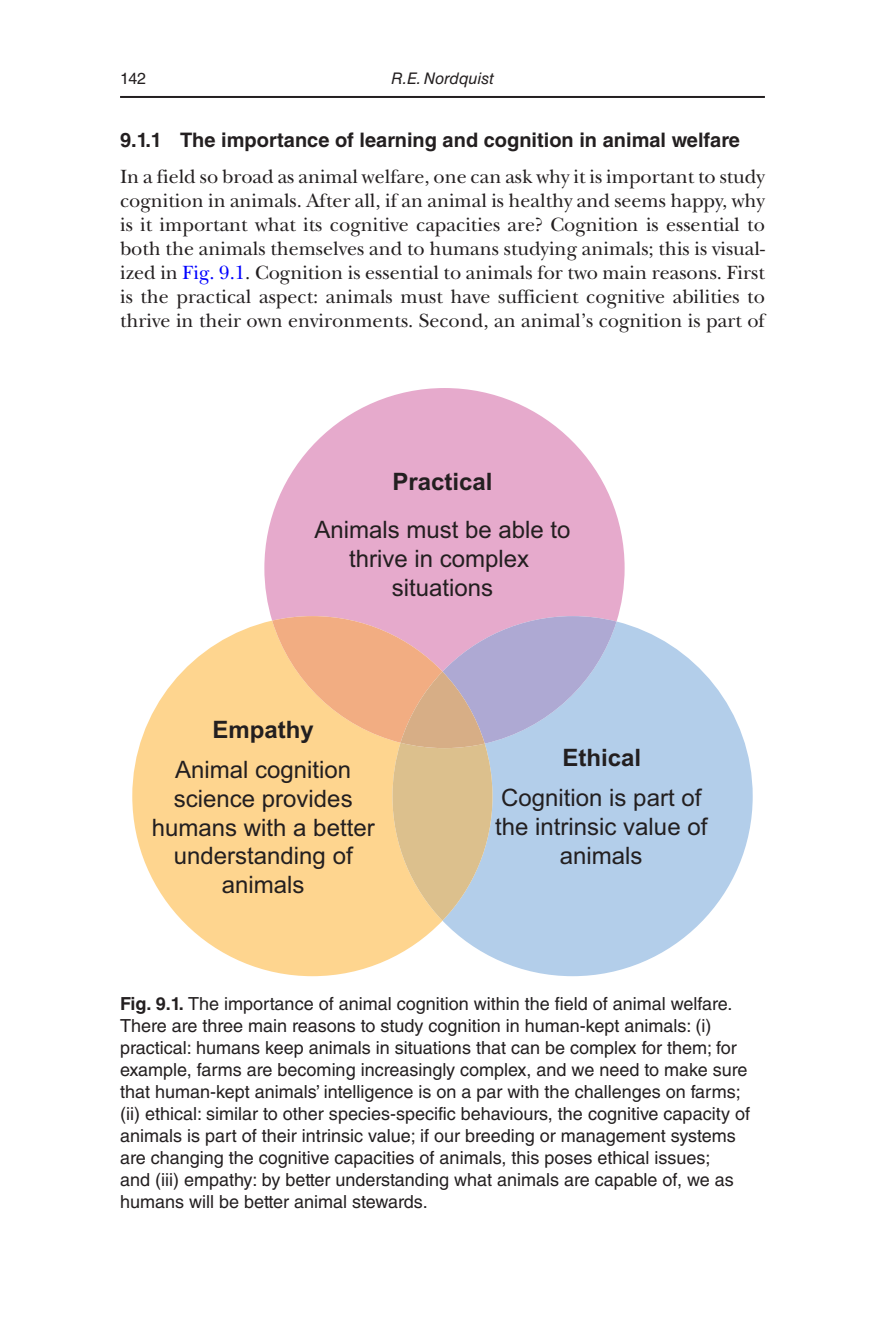
<style>
.page{position:relative;width:885px;height:1327px;background:#fff}
.page>*{position:absolute;margin:0;border:0;box-sizing:border-box;transform-origin:0 0}
.t1{font:24px/28.8px "Arial";color:#231f20;text-align:center}
.t2{font:700 24px "Arial";color:#231f20}
.TXT{font:20px/24px "New Baskerville";color:#231f20;text-align:justify}
.jrnlHead2{font:700 20px "Helvetica LT Std";color:#231f20}
.jrnlFigCaption{font:18px/22px "Helvetica LT Std";color:#231f20}
.t3{font:italic 16px "Helvetica LT Std";color:#231f20}
.folio{font:16px "Helvetica LT Std";color:#231f20}
.s1{color:#00f}
.s2{font-weight:700}
</style>
<div class="page">
<hr style="left:120px;top:96px;width:644px;height:2px;background:#231f20">
<svg style="left:264px;top:388px;width:360px;height:233px;fill:#e6aacc"></svg>
<svg style="left:442px;top:621px;width:310px;height:355px;fill:#b3ceea"></svg>
<svg style="left:132px;top:620px;width:310px;height:356px;fill:#fed58f"></svg>
<svg style="left:272px;top:616px;width:344px;height:304px;background:#d7c3b1"></svg>
<p class="folio" style="left:120px;top:69px;width:28px">142</p>
<p class="t3" style="left:391px;top:69px;width:104px">R.E. Nordquist</p>
<p class="jrnlHead2" style="left:120px;top:128px;width:621px">9.1.1 The importance of learning and cognition in animal welfare</p>
<p class="TXT" style="left:120px;top:165px;width:646px">In a field so broad as animal welfare, one can ask why it is important to study cognition in animals. After all, if an animal is healthy and seems happy, why is it important what its cognitive capacities are? Cognition is essential to both the animals themselves and to humans studying animals; this is visual&shy;ized in <span class="s1">Fig. 9.1</span>. Cognition is essential to animals for two main reasons. First is the practical aspect: animals must have sufficient cognitive abilities to thrive in their own environments. Second, an animal’s cognition is part of</p>
<p class="t2" style="left:392px;top:464px;width:102px">Practical</p>
<p class="t1" style="left:314px;top:515px;width:258px">Animals must be able to thrive in complex situations</p>
<p class="t2" style="left:212px;top:712px;width:103px">Empathy</p>
<p class="t1" style="left:152px;top:755px;width:224px">Animal cognition science provides humans with a better understanding of animals</p>
<p class="t2" style="left:562px;top:740px;width:80px">Ethical</p>
<p class="t1" style="left:495px;top:783px;width:214px">Cognition is part of the intrinsic value of animals</p>
<p class="jrnlFigCaption" style="left:120px;top:993px;width:631px"><span class="s2">Fig. 9.1.</span> The importance of animal cognition within the field of animal welfare.<br>There are three main reasons to study cognition in human-kept animals: (i) practical: humans keep animals in situations that can be complex for them; for example, farms are becoming increasingly complex, and we need to make sure that human-kept animals’ intelligence is on a par with the challenges on farms; (ii) ethical: similar to other species-specific behaviours, the cognitive capacity of animals is part of their intrinsic value; if our breeding or management systems are changing the cognitive capacities of animals, this poses ethical issues;<br>and (iii) empathy: by better understanding what animals are capable of, we as humans will be better animal stewards.</p>
</div>
